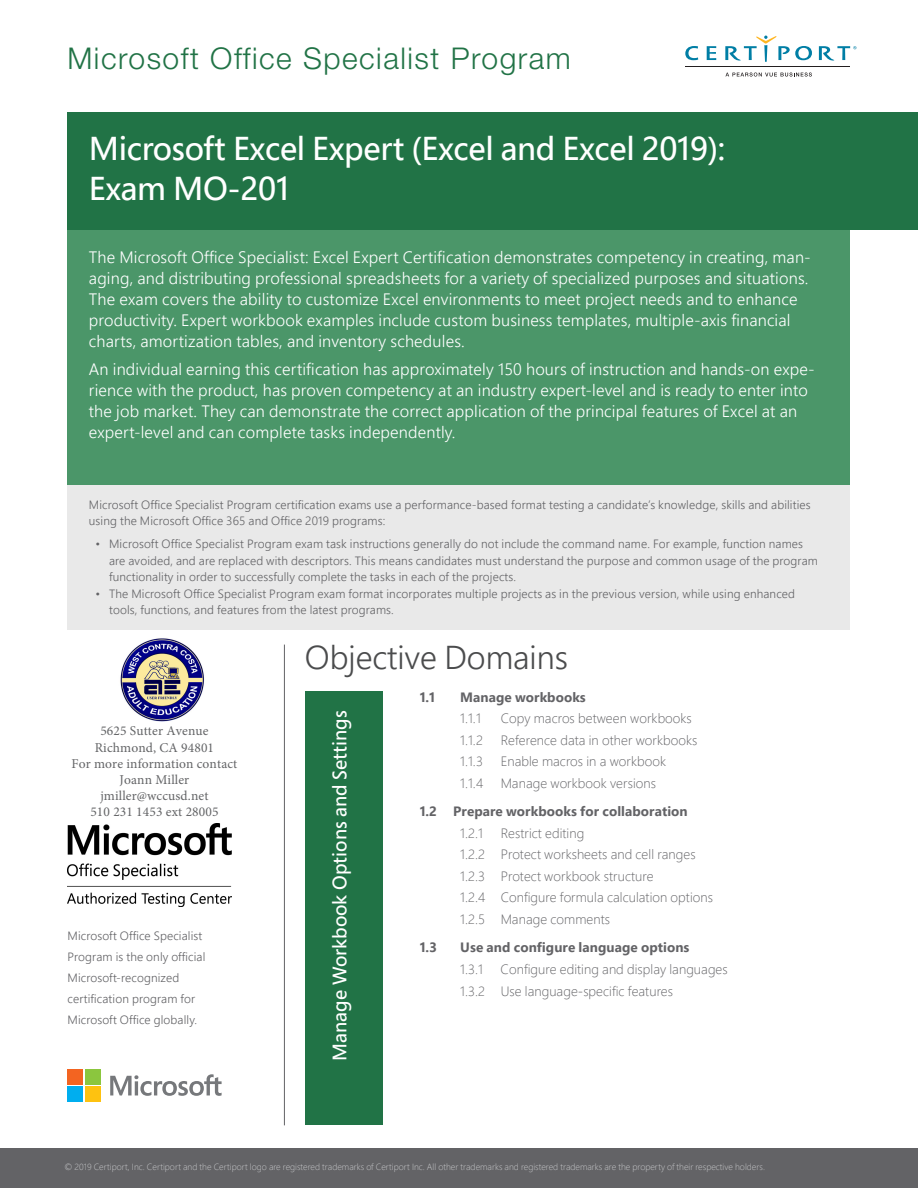
<style>
.page{position:relative;width:918px;height:1188px;background:#fff}
.page>*{position:absolute;margin:0;border:0;box-sizing:border-box;transform-origin:0 0}
.Page_Header{font:500 33px "Segoe Pro";letter-spacing:-.01em;color:#fff}
.t1{font:300 33px "Segoe Pro Display";color:#4b4c4d}
.t2{font:300 30px "Helvetica Neue LT Std";letter-spacing:.05em;color:#217346}
.t3{font:500 19.5px "Segoe Pro";color:#fff}
.Intro_Copy{font:300 16.5px/21px "Segoe Pro";letter-spacing:.01em;color:#fff}
.Body_Copy{font:300 13.5px "Segoe Pro";letter-spacing:.005em;color:#636366}
.t4{font:13.5px/16.2px "Minion Pro";letter-spacing:.01em;color:#636466;text-align:center}
.Section_Header{font:700 13.5px "Segoe Pro";letter-spacing:.005em;color:#636366}
.Intro_Copy-2{font:300 12px/21px "Segoe Pro";letter-spacing:.01em;color:#636366}
.t5{font:300 9px "Segoe Pro";color:#c7c8ca}
.s1{font-family:"Segoe Pro Display"}
</style>
<div class="page">
<div style="left:0;top:1148px;width:918px;height:40px;background:#636366"></div>
<div style="left:68px;top:485px;width:782px;height:145px;background:#e9e9e9"></div>
<div style="left:68px;top:230px;width:782px;height:255px;background:#4b9669"></div>
<div style="left:68px;top:112px;width:850px;height:118px;background:#217346"></div>
<svg style="left:685px;top:46px;width:13px;height:14px"></svg>
<svg style="left:707px;top:46px;width:9px;height:14px"></svg>
<svg style="left:725px;top:36px;width:87px;height:26px"></svg>
<svg style="left:819px;top:46px;width:37px;height:15px"></svg>
<svg style="left:725px;top:73px;width:87px;height:4px"></svg>
<hr style="left:685px;top:67px;width:165px;height:1px;background:#231f20">
<div style="left:305px;top:691px;width:78px;height:434px;background:#217346"></div>
<hr style="left:284px;top:645px;width:1px;height:480px;background:#636366">
<svg style="left:110px;top:1074px;width:112px;height:22px"></svg>
<div style="left:68px;top:1069px;width:15px;height:16px;background:#f36421"></div>
<div style="left:85px;top:1069px;width:15px;height:16px;background:#8bc63e"></div>
<div style="left:68px;top:1086px;width:15px;height:16px;background:#00aeef"></div>
<div style="left:85px;top:1086px;width:15px;height:16px;background:#fec210"></div>
<img style="left:67px;top:824px;width:164px;height:82px">
<img style="left:120px;top:638px;width:84px;height:84px">
<p class="t2" style="left:68px;top:40px;width:505px">Microsoft Office Specialist Program</p>
<p class="Page_Header" style="left:89px;top:126px;width:638px">Microsoft Excel Expert (Excel and Excel 2019):</p>
<p class="Page_Header" style="left:89px;top:166px;width:202px">Exam MO-201</p>
<p class="Intro_Copy" style="left:89px;top:246px;width:723px">The Microsoft Office Specialist: Excel Expert Certification demonstrates competency in creating, man&shy;aging, and distributing professional spreadsheets for a variety of specialized purposes and situations.<br>The exam covers the ability to customize Excel environments to meet project needs and to enhance productivity. Expert workbook examples include custom business templates, multiple-axis financial charts, amortization tables, and inventory schedules.</p>
<p class="Intro_Copy" style="left:89px;top:358px;width:727px">An individual earning this certification has approximately 150 hours of instruction and hands-on expe&shy;rience with the product, has proven competency at an industry expert-level and is ready to enter into the job market. They can demonstrate the correct application of the principal features of Excel at an expert-level and can complete tasks independently.</p>
<p class="Intro_Copy-2" style="left:89px;top:496px;width:723px;line-height:16.5px">Microsoft Office Specialist Program <span class="s1">certification exams</span> use a performance-based format testing a candidate’s knowledge, skills and abilities using the Microsoft Office 365 and Office 2019 programs:</p>
<p class="Intro_Copy-2" style="left:109px;top:536px;width:710px;line-height:16.5px;text-indent:-14px">• Microsoft Office Specialist Program exam task instructions generally do not include the command name. For example, function names are avoided, and are replaced with descriptors. This means candidates must understand the purpose and common usage of the program functionality in order to successfully complete the tasks in each of the projects.</p>
<p class="Intro_Copy-2" style="left:109px;top:585px;width:687px;line-height:16.5px;text-indent:-14px">• The Microsoft Office Specialist Program exam format incorporates multiple projects as in the previous version, while using enhanced tools, functions, and features from the latest programs.</p>
<p class="t4" style="left:72px;top:723px;width:167px">5625 Sutter Avenue<br>Richmond, CA 94801<br>For more information contact<br>Joann Miller jmiller@wccusd.net<br>510 231 1453 ext 28005</p>
<p class="Intro_Copy-2" style="left:68px;top:925px;width:139px">Microsoft Office Specialist<br>Program is the only official<br>Microsoft-recognized certification program for<br>Microsoft Office globally.</p>
<p class="t1" style="left:305px;top:635px;width:265px">Objective Domains</p>
<p class="t3" style="left:326px;top:1061px;width:352px;rotate:-90deg">Manage Workbook Options and Settings</p>
<p class="Section_Header" style="left:420px;top:687px;width:17px">1.1</p>
<p class="Section_Header" style="left:460px;top:687px;width:127px">Manage workbooks</p>
<p class="Body_Copy" style="left:460px;top:709px;width:22px">1.1.1</p>
<p class="Body_Copy" style="left:501px;top:709px;width:193px">Copy macros between workbooks</p>
<p class="Body_Copy" style="left:460px;top:731px;width:24px">1.1.2</p>
<p class="Body_Copy" style="left:501px;top:731px;width:198px">Reference data in other workbooks</p>
<p class="Body_Copy" style="left:460px;top:752px;width:24px">1.1.3</p>
<p class="Body_Copy" style="left:501px;top:752px;width:167px">Enable macros in a workbook</p>
<p class="Body_Copy" style="left:460px;top:774px;width:25px">1.1.4</p>
<p class="Body_Copy" style="left:501px;top:774px;width:157px">Manage workbook versions</p>
<p class="Section_Header" style="left:420px;top:802px;width:270px">1.2 Prepare workbooks for collaboration</p>
<p class="Body_Copy" style="left:460px;top:824px;width:24px">1.2.1</p>
<p class="Body_Copy" style="left:501px;top:824px;width:85px">Restrict editing</p>
<p class="Body_Copy" style="left:460px;top:845px;width:237px">1.2.2 Protect worksheets and cell ranges</p>
<p class="Body_Copy" style="left:460px;top:867px;width:195px">1.2.3 Protect workbook structure</p>
<p class="Body_Copy" style="left:460px;top:888px;width:254px">1.2.4 Configure formula calculation options</p>
<p class="Body_Copy" style="left:460px;top:910px;width:151px">1.2.5 Manage comments</p>
<p class="Section_Header" style="left:420px;top:938px;width:19px">1.3</p>
<p class="Section_Header" style="left:460px;top:938px;width:231px">Use and configure language options</p>
<p class="Body_Copy" style="left:460px;top:960px;width:24px">1.3.1</p>
<p class="Body_Copy" style="left:501px;top:960px;width:229px">Configure editing and display languages</p>
<p class="Body_Copy" style="left:460px;top:981px;width:214px">1.3.2 Use language-specific features</p>
<p class="t5" style="left:64px;top:1160px;width:702px">© 2019 Certiport, Inc. Certiport and the Certiport logo are registered trademarks of Certiport Inc. All other trademarks and registered trademarks are the property of their respective holders.</p>
</div>
